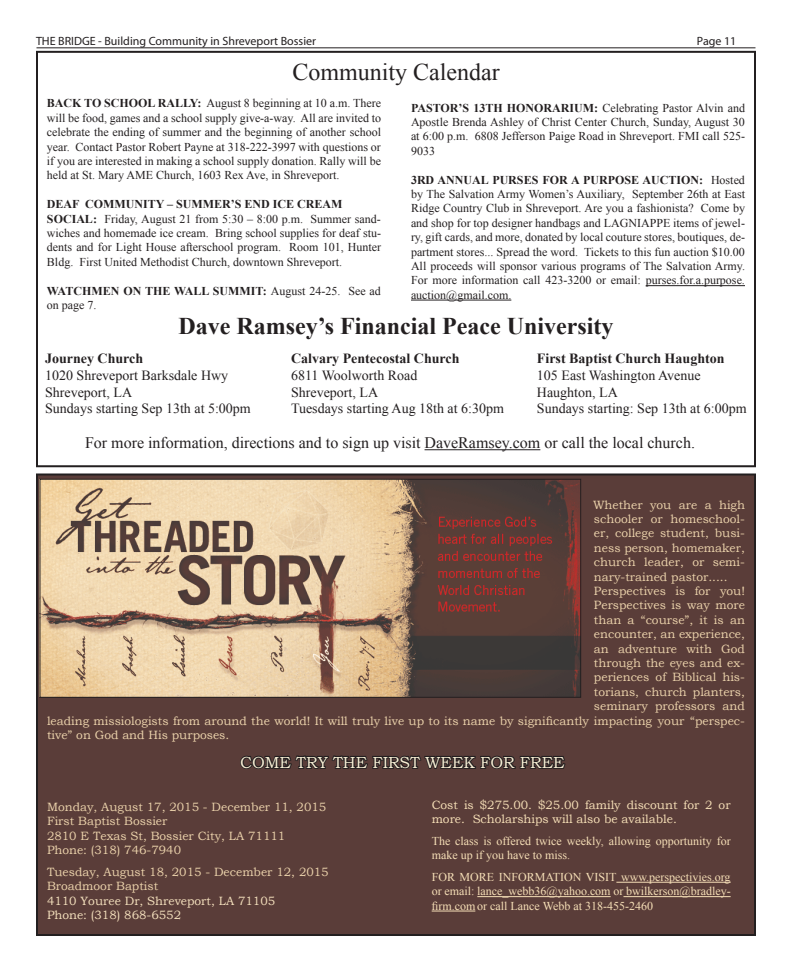
<style>
.page{position:relative;width:792px;height:972px;background:#fff}
.page>*{position:absolute;margin:0;border:0;box-sizing:border-box;transform-origin:0 0}
.t1{font:700 24px "Times New Roman";color:#231f20}
.t2{font:24px "Times New Roman";color:#231f20}
.t3{font:16px "Times New Roman";color:#231f20}
.t4{font:16px "Bookman Old Style";color:#f9efd5}
.t5{font:14px/16.8px "Times New Roman";color:#231f20}
.t6{font:700 14px "Times New Roman";color:#231f20}
.t7{font:12px/14.4px "Times New Roman";color:#231f20;text-align:justify}
.t8{font:12px/14.4px "Bookman Old Style";color:#ebd2ab}
.t9{font:12px/14.4px "Times New Roman";color:#f6dfb7}
.t10{font:12px/14.4px "Bookman Old Style";color:#f6dfb7}
.t11{font:12px "Myriad Pro";color:#231f20}
.t12{font:12px/14.4px "Bookman Old Style";color:#f4e0bd}
.s1{font-weight:700}
</style>
<div class="page">
<hr style="left:646px;top:285px;width:99px;height:1px;background:#231f20">
<hr style="left:411px;top:300px;width:100px;height:1px;background:#231f20">
<div style="left:36px;top:51px;width:720px;height:416px;border:2px solid #231f20"></div>
<hr style="left:36px;top:47px;width:720px;height:1px;background:#231f20">
<div style="left:37px;top:474px;width:718px;height:461px;background:#5a3d39"></div>
<svg style="left:240px;top:755px;width:326px;height:14px"></svg>
<div style="left:36px;top:473px;width:720px;height:463px;border:2px solid #231f20"></div>
<img style="left:41px;top:481px;width:538px;height:215px">
<div style="left:39px;top:479px;width:542px;height:219px;border:1px solid #231f20"></div>
<hr style="left:616px;top:882px;width:115px;height:1px;background:#f6dfb7">
<hr style="left:477px;top:896px;width:134px;height:1px;background:#f6dfb7">
<hr style="left:623px;top:896px;width:108px;height:1px;background:#f6dfb7">
<hr style="left:432px;top:911px;width:43px;height:1px;background:#f6dfb7">
<hr style="left:425px;top:449px;width:115px;height:1px;background:#231f20">
<p class="t11" style="left:36px;top:34px;width:282px">THE BRIDGE - Building Community in Shreveport Bossier</p>
<p class="t11" style="left:697px;top:34px;width:41px">Page 11</p>
<h1 class="t2" style="left:292px;top:55px;width:209px">Community Calendar</h1>
<p class="t7" style="left:47px;top:96px;width:336px"><span class="s1">BACK TO SCHOOL RALLY:</span> August 8 beginning at 10 a.m. There will be food, games and a school supply give-a-way. All are invited to celebrate the ending of summer and the beginning of another school year. Contact Pastor Robert Payne at 318-222-3997 with questions or if you are interested in making a school supply donation. Rally will be held at St. Mary AME Church, 1603 Rex Ave, in Shreveport.</p>
<p class="t7" style="left:47px;top:197px;width:336px;text-align:left"><span class="s1">DEAF COMMUNITY – SUMMER’S END ICE CREAM SOCIAL:</span> Friday, August 21 from 5:30 – 8:00 p.m. Summer sand&shy;wiches and homemade ice cream. Bring school supplies for deaf stu&shy;dents and for Light House afterschool program. Room 101, Hunter Bldg. First United Methodist Church, downtown Shreveport.</p>
<p class="t7" style="left:47px;top:283px;width:335px"><span class="s1">WATCHMEN ON THE WALL SUMMIT:</span> August 24-25. See ad on page 7.</p>
<p class="t7" style="left:411px;top:100px;width:336px"><span class="s1">PASTOR’S 13TH HONORARIUM:</span> Celebrating Pastor Alvin and Apostle Brenda Ashley of Christ Center Church, Sunday, August 30 at 6:00 p.m. 6808 Jefferson Paige Road in Shreveport. FMI call 525- 9033</p>
<p class="t7" style="left:411px;top:172px;width:336px"><span class="s1">3RD ANNUAL PURSES FOR A PURPOSE AUCTION:</span> Hosted by The Salvation Army Women’s Auxiliary, September 26th at East Ridge Country Club in Shreveport. Are you a fashionista? Come by and shop for top designer handbags and LAGNIAPPE items of jewel&shy;ry, gift cards, and more, donated by local couture stores, boutiques, de&shy;partment stores... Spread the word. Tickets to this fun auction $10.00<br>All proceeds will sponsor various programs of The Salvation Army.<br>For more information call 423-3200 or email: purses.for.a.purpose. auction@gmail.com.</p>
<h1 class="t1" style="left:178px;top:309px;width:437px">Dave Ramsey’s Financial Peace University</h1>
<p class="t6" style="left:45px;top:349px;width:100px">Journey Church</p>
<p class="t5" style="left:45px;top:366px;width:207px">1020 Shreveport Barksdale Hwy<br>Shreveport, LA<br>Sundays starting Sep 13th at 5:00pm</p>
<p class="t6" style="left:291px;top:349px;width:170px">Calvary Pentecostal Church</p>
<p class="t5" style="left:291px;top:366px;width:214px">6811 Woolworth Road<br>Shreveport, LA<br>Tuesdays starting Aug 18th at 6:30pm</p>
<p class="t6" style="left:537px;top:349px;width:189px">First Baptist Church Haughton</p>
<p class="t5" style="left:537px;top:366px;width:211px">105 East Washington Avenue<br>Haughton, LA<br>Sundays starting: Sep 13th at 6:00pm</p>
<h2 class="t3" style="left:85px;top:432px;width:611px">For more information, directions and to sign up visit DaveRamsey.com or call the local church.</h2>
<p class="t8" style="left:593px;top:497px;width:154px">Whether you are a high</p>
<p class="t8" style="left:594px;top:512px;width:152px">schooler or homeschool-</p>
<p class="t8" style="left:594px;top:526px;width:152px">er, college student, busi-</p>
<p class="t8" style="left:594px;top:541px;width:152px">ness person, homemaker,</p>
<p class="t8" style="left:594px;top:555px;width:153px">church leader, or semi-</p>
<p class="t8" style="left:594px;top:569px;width:135px">nary-trained pastor.....</p>
<p class="t8" style="left:594px;top:584px;width:153px">Perspectives is for you!</p>
<p class="t8" style="left:594px;top:598px;width:153px">Perspectives is way more</p>
<p class="t8" style="left:594px;top:613px;width:152px">than a “course”, it is an</p>
<p class="t8" style="left:594px;top:627px;width:153px">encounter, an experience,</p>
<p class="t8" style="left:594px;top:641px;width:152px">an adventure with God</p>
<p class="t8" style="left:594px;top:656px;width:153px">through the eyes and ex-</p>
<p class="t8" style="left:594px;top:670px;width:153px">periences of Biblical his-</p>
<p class="t8" style="left:594px;top:685px;width:152px">torians, church planters,</p>
<p class="t8" style="left:594px;top:699px;width:152px">seminary professors and</p>
<p class="t8" style="left:47px;top:713px;width:699px">leading missiologists from around the world! It will truly live up to its name by significantly impacting your “perspec-</p>
<p class="t8" style="left:47px;top:728px;width:184px">tive” on God and His purposes.</p>
<h2 class="t4" style="left:240px;top:752px;width:326px">COME TRY THE FIRST WEEK FOR FREE</h2>
<p class="t8" style="left:47px;top:800px;width:281px">Monday, August 17, 2015 - December 11, 2015<br>First Baptist Bossier<br>2810 E Texas St, Bossier City, LA 71111<br>Phone: (318) 746-7940</p>
<p class="t8" style="left:47px;top:865px;width:283px">Tuesday, August 18, 2015 - December 12, 2015<br>Broadmoor Baptist</p>
<p class="t12" style="left:47px;top:893px;width:230px">4110 Youree Dr, Shreveport, LA 71105<br>Phone: (318) 868-6552</p>
<p class="t10" style="left:432px;top:798px;width:300px">Cost is $275.00. $25.00 family discount for 2 or more. Scholarships will also be available.</p>
<p class="t9" style="left:432px;top:834px;width:300px">The class is offered twice weekly, allowing opportunity for make up if you have to miss.</p>
<p class="t9" style="left:432px;top:870px;width:300px;text-align:justify">FOR MORE INFORMATION VISIT www.perspectivies.org or email: lance_webb36@yahoo.com or bwilkerson@bradley&shy;firm.com or call Lance Webb at 318-455-2460</p>
</div>
